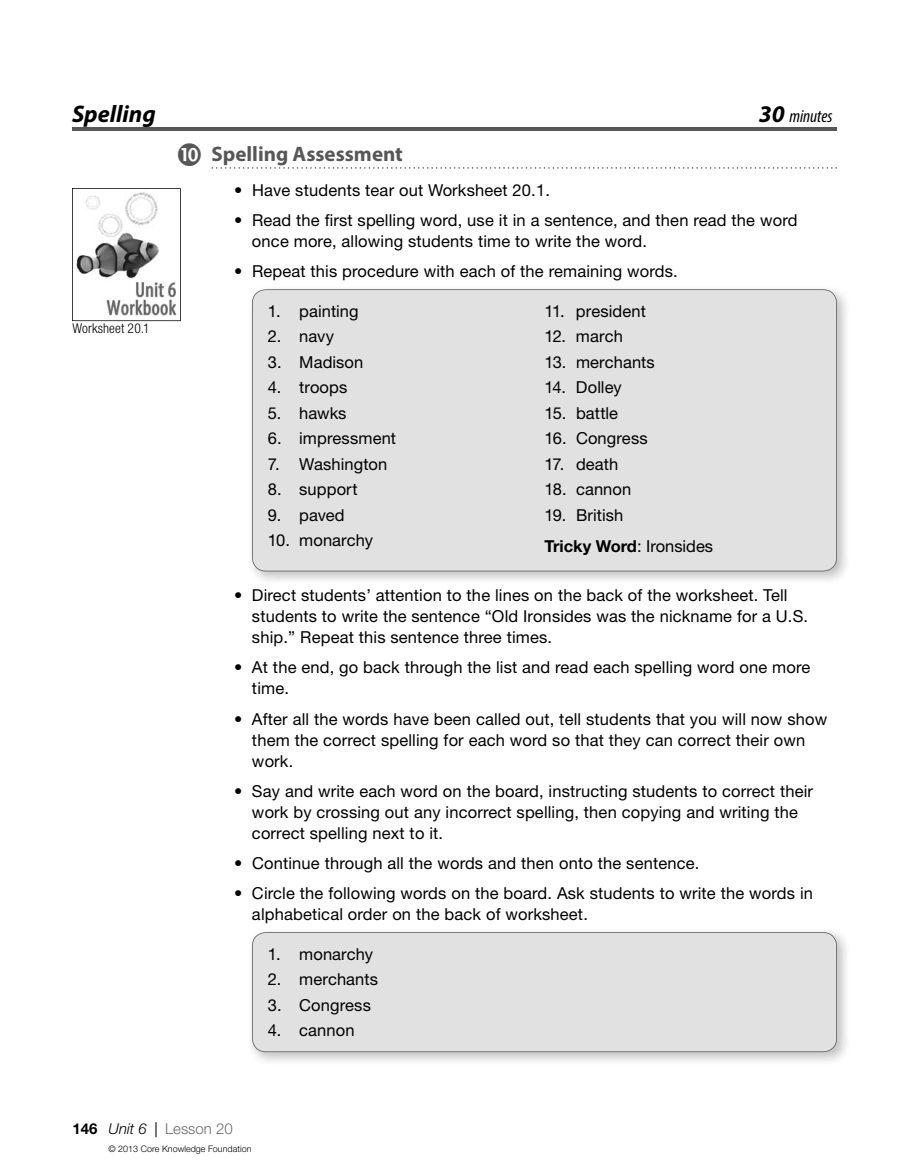
<style>
.page{position:relative;width:918px;height:1175px;background:#fff}
.page>*{position:absolute;margin:0;border:0;box-sizing:border-box;transform-origin:0 0}
.t1{font:italic 700 24px "Myriad Pro";color:#000}
.t2{font:700 21px "Myriad Pro";color:#575757}
.t3{font:italic condensed 18px "Myriad Pro";color:#000}
.t4{font:16.5px/21px "Helvetica Neue LT Std";letter-spacing:.01em;color:#000}
.t5{font:300 15px "Helvetica Neue LT Std";color:#6b6b6b}
.t6{font:300 condensed 13.5px "Helvetica Neue LT Std";letter-spacing:.01em;color:#000}
.t7{font:300 9px "Helvetica Neue LT Std";color:#000}
.s1{font-weight:700;font-stretch:normal;font-size:24px}
.s2{font-weight:700}
.s3{font-weight:700;color:#000}
.s4{font-style:italic;color:#000}
.s5{font-weight:400;color:#000}
</style>
<div class="page">
<hr style="left:72px;top:128px;width:765px;height:2px;background:#575757">
<svg style="left:212px;top:167px;width:625px;height:2px"></svg>
<svg style="left:72px;top:188px;width:109px;height:133px"></svg>
<div style="left:252px;top:289px;width:585px;height:282px;background:#e1e1e1"></div>
<div style="left:252px;top:932px;width:585px;height:120px;background:#e1e1e1"></div>
<h1 class="t1" style="left:72px;top:98px;width:85px">Spelling</h1>
<p class="t3" style="left:759px;top:105px;width:75px"><span class="s1">30</span> minutes</p>
<p class="t2" style="left:212px;top:140px;width:193px">Spelling Assessment</p>
<p class="t6" style="left:72px;top:321px;width:79px">Worksheet 20.1</p>
<p class="t4" style="left:234px;top:179px;width:317px">• Have students tear out Worksheet 20.1.</p>
<p class="t4" style="left:252px;top:209px;width:547px;text-indent:-18px">• Read the first spelling word, use it in a sentence, and then read the word once more, allowing students time to write the word.</p>
<p class="t4" style="left:234px;top:260px;width:445px">• Repeat this procedure with each of the remaining words.</p>
<p class="t4" style="left:268px;top:300px;width:92px">1. painting</p>
<p class="t4" style="left:268px;top:326px;width:68px">2. navy</p>
<p class="t4" style="left:268px;top:351px;width:97px">3. Madison</p>
<p class="t4" style="left:268px;top:377px;width:81px">4. troops</p>
<p class="t4" style="left:268px;top:402px;width:80px">5. hawks</p>
<p class="t4" style="left:268px;top:428px;width:130px">6. impressment</p>
<p class="t4" style="left:268px;top:453px;width:121px">7. Washington</p>
<p class="t4" style="left:268px;top:479px;width:91px">8. support</p>
<p class="t4" style="left:268px;top:504px;width:78px">9. paved</p>
<p class="t4" style="left:268px;top:530px;width:107px">10. monarchy</p>
<p class="t4" style="left:544px;top:300px;width:103px">11. president</p>
<p class="t4" style="left:544px;top:326px;width:80px">12. march</p>
<p class="t4" style="left:544px;top:351px;width:112px">13. merchants</p>
<p class="t4" style="left:544px;top:377px;width:79px">14. Dolley</p>
<p class="t4" style="left:544px;top:402px;width:75px">15. battle</p>
<p class="t4" style="left:544px;top:428px;width:105px">16. Congress</p>
<p class="t4" style="left:544px;top:453px;width:75px">17. death</p>
<p class="t4" style="left:544px;top:479px;width:88px">18. cannon</p>
<p class="t4" style="left:544px;top:499px;width:170px;line-height:31.5px">19. British<br><span class="s2">Tricky Word</span>: Ironsides</p>
<p class="t4" style="left:252px;top:585px;width:558px;text-indent:-18px">• Direct students’ attention to the lines on the back of the worksheet. Tell students to write the sentence “Old Ironsides was the nickname for a U.S. ship.” Repeat this sentence three times.</p>
<p class="t4" style="left:252px;top:657px;width:560px;text-indent:-18px">• At the end, go back through the list and read each spelling word one more time.</p>
<p class="t4" style="left:252px;top:708px;width:577px;text-indent:-18px">• After all the words have been called out, tell students that you will now show them the correct spelling for each word so that they can correct their own work.</p>
<p class="t4" style="left:252px;top:780px;width:563px;text-indent:-18px">• Say and write each word on the board, instructing students to correct their work by crossing out any incorrect spelling, then copying and writing the correct spelling next to it.</p>
<p class="t4" style="left:234px;top:852px;width:467px">• Continue through all the words and then onto the sentence.</p>
<p class="t4" style="left:252px;top:882px;width:563px;text-indent:-18px">• Circle the following words on the board. Ask students to write the words in alphabetical order on the back of worksheet.</p>
<p class="t4" style="left:268px;top:943px;width:107px">1. monarchy</p>
<p class="t4" style="left:268px;top:968px;width:112px">2. merchants</p>
<p class="t4" style="left:268px;top:994px;width:105px">3. Congress</p>
<p class="t4" style="left:268px;top:1019px;width:88px">4. cannon</p>
<p class="t5" style="left:73px;top:1119px;width:162px"><span class="s3">146</span> <span class="s4">Unit 6</span> <span class="s5">|</span> Lesson 20</p>
<p class="t7" style="left:109px;top:1143px;width:144px">© 2013 Core Knowledge Foundation</p>
</div>
